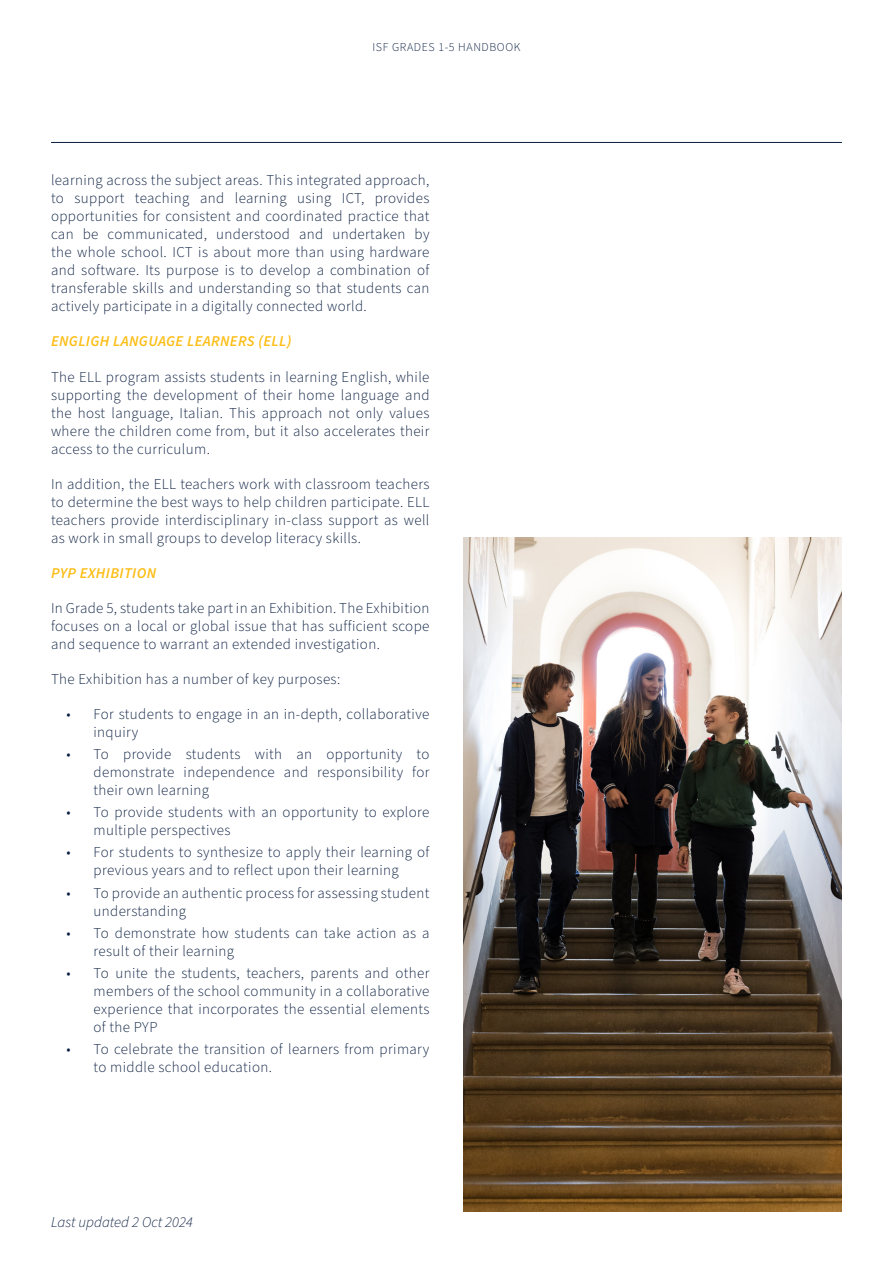
<style>
.page{position:relative;width:893px;height:1263px;background:#fff}
.page>*{position:absolute;margin:0;border:0;box-sizing:border-box;transform-origin:0 0}
.t1{font:300 15px/18px "Source Sans Pro";letter-spacing:.025em;color:#091d3f;text-align:justify}
.t2{font:italic 600 15px "Source Sans Pro";letter-spacing:.025em;color:#fdbe18}
.t3{font:italic 300 15px "Source Sans Pro";color:#091d3f}
.t4{font:300 12px "Source Sans Pro";letter-spacing:.05em;color:#091d3f}
</style>
<div class="page">
<hr style="left:51px;top:142px;width:791px;height:1px;background:#091d3f">
<img style="left:463px;top:538px;width:379px;height:674px">
<p class="t4" style="left:372px;top:39px;width:149px">ISF GRADES 1-5 HANDBOOK</p>
<p class="t1" style="left:51px;top:172px;width:380px">learning across the subject areas. This integrated approach, to support teaching and learning using ICT, provides opportunities for consistent and coordinated practice that can be communicated, understood and undertaken by the whole school. ICT is about more than using hardware and software. Its purpose is to develop a combination of transferable skills and understanding so that students can actively participate in a digitally connected world.</p>
<p class="t2" style="left:51px;top:331px;width:242px">ENGLIGH LANGUAGE LEARNERS (ELL)</p>
<p class="t1" style="left:51px;top:368px;width:380px">The ELL program assists students in learning English, while supporting the development of their home language and the host language, Italian. This approach not only values where the children come from, but it also accelerates their access to the curriculum.</p>
<p class="t1" style="left:51px;top:475px;width:380px">In addition, the ELL teachers work with classroom teachers to determine the best ways to help children participate. ELL teachers provide interdisciplinary in-class support as well as work in small groups to develop literacy skills.</p>
<p class="t2" style="left:51px;top:562px;width:107px">PYP EXHIBITION</p>
<p class="t1" style="left:51px;top:599px;width:380px">In Grade 5, students take part in an Exhibition. The Exhibition focuses on a local or global issue that has sufficient scope and sequence to warrant an extended investigation.</p>
<p class="t1" style="left:51px;top:670px;width:291px">The Exhibition has a number of key purposes:</p>
<p class="t1" style="left:94px;top:705px;width:337px;text-indent:-27px">• For students to engage in an in-depth, collaborative inquiry</p>
<p class="t1" style="left:94px;top:745px;width:337px;text-indent:-27px">• To provide students with an opportunity to demonstrate independence and responsibility for their own learning</p>
<p class="t1" style="left:94px;top:803px;width:337px;text-indent:-27px">• To provide students with an opportunity to explore multiple perspectives</p>
<p class="t1" style="left:67px;top:844px;width:364px;text-align:center">• For students to synthesize to apply their learning of previous years and to reflect upon their learning</p>
<p class="t1" style="left:94px;top:884px;width:337px;text-indent:-27px">• To provide an authentic process for assessing student understanding</p>
<p class="t1" style="left:94px;top:924px;width:337px;text-indent:-27px">• To demonstrate how students can take action as a result of their learning</p>
<p class="t1" style="left:94px;top:965px;width:337px;text-indent:-27px">• To unite the students, teachers, parents and other members of the school community in a collaborative experience that incorporates the essential elements of the PYP</p>
<p class="t1" style="left:94px;top:1041px;width:337px;text-indent:-27px">• To celebrate the transition of learners from primary to middle school education.</p>
<p class="t3" style="left:51px;top:1212px;width:143px">Last updated 2 Oct 2024</p>
</div>
